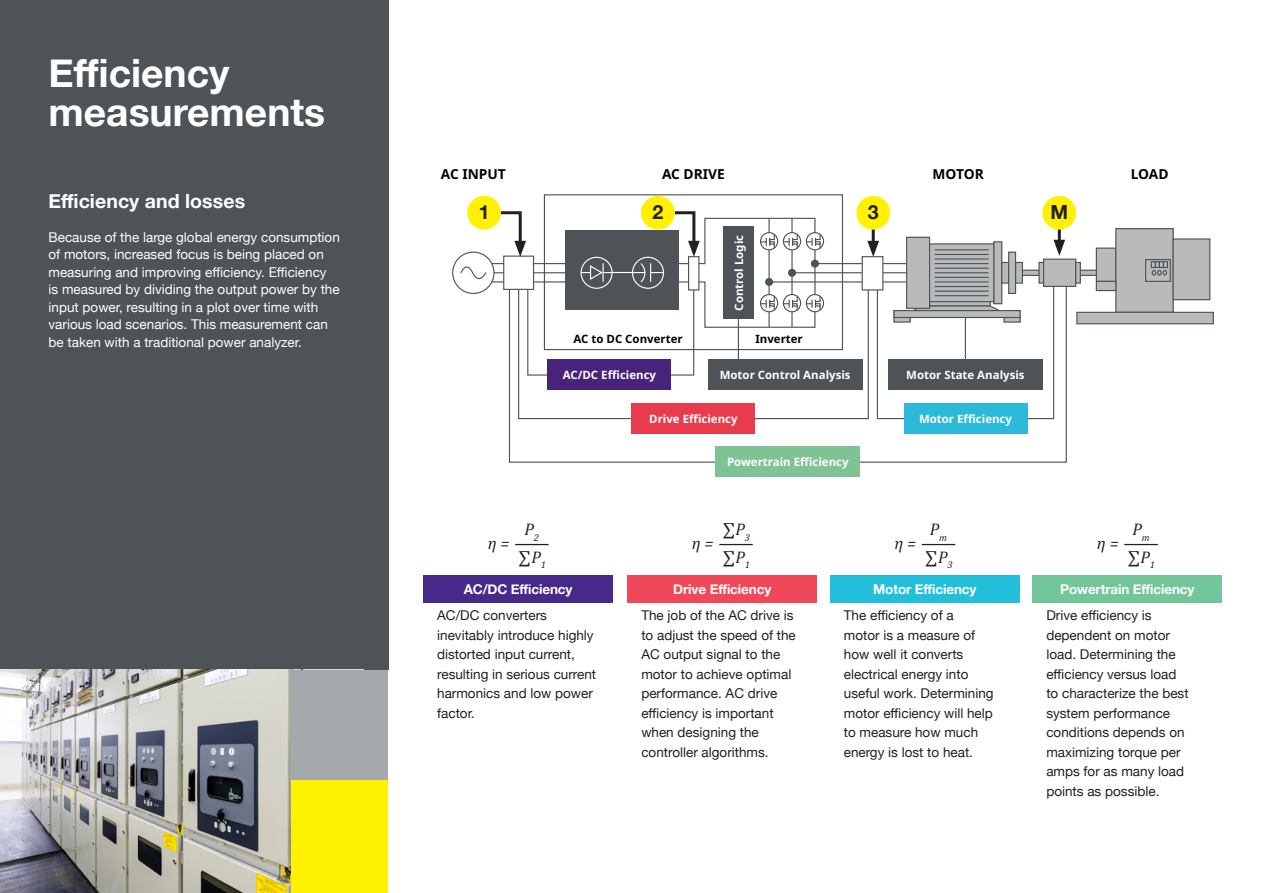
<style>
.page{position:relative;width:1263px;height:893px;background:#fff}
.page>*{position:absolute;margin:0;border:0;box-sizing:border-box;transform-origin:0 0}
.Subkop{font:700 39px/39px "Helvetica Neue";color:#fff}
.Subkop-2{font:700 19.5px "Helvetica Neue";letter-spacing:.005em;color:#fff}
.Subkop-3{font:700 19.5px "Helvetica Neue";color:#231f20}
.t1{font:italic 16.8px "Cambria";color:#231f20}
.t2{font:700 13.8px "Noto Sans";color:#000}
.Subkop-4{font:13.5px/19.5px "Helvetica Neue";color:#231f20}
.Body{font:13.5px/17.5px "Helvetica Neue";color:#fff}
.Subkop-5{font:700 13.5px "Helvetica Neue";letter-spacing:-.01em;color:#fff}
.t3{font:700 11.4px "Noto Sans";color:#fff}
.t4{font:700 11.4px "Noto Sans";color:#000}
</style>
<div class="page">
<div style="left:424px;top:575px;width:189px;height:27px;background:#462988"></div>
<div style="left:628px;top:575px;width:189px;height:27px;background:#ef4858"></div>
<div style="left:830px;top:575px;width:189px;height:27px;background:#23bfda"></div>
<div style="left:1033px;top:575px;width:189px;height:27px;background:#72c699"></div>
<div style="left:1022px;top:270px;width:75px;height:5px;background:#b8babc"></div>
<div style="left:1022px;top:270px;width:75px;height:6px;border:1px solid #4d5357"></div>
<div style="left:1044px;top:259px;width:32px;height:27px;background:#b8babc"></div>
<div style="left:1043px;top:259px;width:33px;height:28px;border:1px solid #4d5357"></div>
<hr style="left:1076px;top:262px;width:4px;height:21px;background:#b8babc">
<div style="left:1075px;top:262px;width:6px;height:22px;border:1px solid #4d5357"></div>
<div style="left:1096px;top:248px;width:20px;height:33px;background:#b8babc"></div>
<div style="left:1096px;top:248px;width:20px;height:34px;border:1px solid #4d5357"></div>
<div style="left:1116px;top:229px;width:57px;height:83px;background:#b8babc"></div>
<div style="left:1115px;top:228px;width:59px;height:85px;border:1px solid #4d5357"></div>
<div style="left:1173px;top:239px;width:37px;height:61px;background:#b8babc"></div>
<div style="left:1172px;top:238px;width:38px;height:62px;border:1px solid #4d5357"></div>
<div style="left:1145px;top:259px;width:26px;height:23px;border:1px solid #4d5357"></div>
<div style="left:1077px;top:312px;width:136px;height:12px;background:#b8babc"></div>
<div style="left:1076px;top:312px;width:138px;height:12px;border:1px solid #4d5357"></div>
<div style="left:1096px;top:281px;width:20px;height:10px;background:#b8babc"></div>
<div style="left:1096px;top:281px;width:20px;height:10px;border:1px solid #4d5357"></div>
<svg style="left:1151px;top:261px;width:17px;height:15px"></svg>
<div style="left:907px;top:237px;width:22px;height:71px;background:#b8babc"></div>
<div style="left:906px;top:237px;width:24px;height:72px;border:1px solid #4d5357"></div>
<div style="left:994px;top:242px;width:8px;height:62px;background:#b8babc"></div>
<div style="left:993px;top:241px;width:9px;height:63px;border:1px solid #4d5357"></div>
<div style="left:1009px;top:252px;width:6px;height:41px;background:#b8babc"></div>
<div style="left:1008px;top:252px;width:8px;height:42px;border:1px solid #4d5357"></div>
<div style="left:929px;top:244px;width:65px;height:58px;background:#b8babc"></div>
<div style="left:929px;top:243px;width:65px;height:59px;border:1px solid #4d5357"></div>
<hr style="left:935px;top:249px;width:53px;height:1px;background:#4d5357">
<hr style="left:935px;top:254px;width:53px;height:1px;background:#4d5357">
<hr style="left:935px;top:258px;width:53px;height:2px;background:#4d5357">
<div style="left:566px;top:231px;width:113px;height:79px;background:#4d5357"></div>
<hr style="left:490px;top:263px;width:82px;height:1px;background:#4d5357">
<hr style="left:490px;top:272px;width:82px;height:1px;background:#4d5357">
<hr style="left:490px;top:281px;width:82px;height:2px;background:#4d5357">
<div style="left:806px;top:232px;width:18px;height:18px;border:1px solid #4d5357;border-radius:50%"></div>
<div style="left:453px;top:252px;width:41px;height:41px;background:#fff;border-radius:50%"></div>
<div style="left:452px;top:252px;width:43px;height:42px;border:1px solid #4d5357;border-radius:50%"></div>
<svg style="left:460px;top:266px;width:27px;height:14px"></svg>
<div style="left:580px;top:257px;width:33px;height:32px;border:1px solid #fff;border-radius:50%"></div>
<div style="left:632px;top:257px;width:32px;height:32px;border:1px solid #fff;border-radius:50%"></div>
<svg style="left:508px;top:262px;width:559px;height:201px"></svg>
<svg style="left:876px;top:281px;width:179px;height:139px"></svg>
<div style="left:548px;top:359px;width:123px;height:31px;background:#48237c"></div>
<div style="left:708px;top:359px;width:154px;height:31px;background:#4d5357"></div>
<hr style="left:965px;top:318px;width:1px;height:41px;background:#4d5357">
<div style="left:888px;top:359px;width:155px;height:31px;background:#4d5357"></div>
<div style="left:631px;top:403px;width:124px;height:31px;background:#e83c4e"></div>
<div style="left:904px;top:403px;width:123px;height:31px;background:#2bbada"></div>
<div style="left:716px;top:446px;width:144px;height:31px;background:#7fc395"></div>
<div style="left:504px;top:256px;width:29px;height:33px;background:#fff"></div>
<div style="left:503px;top:256px;width:31px;height:34px;border:1px solid #4d5357"></div>
<div style="left:862px;top:257px;width:21px;height:33px;background:#fff"></div>
<div style="left:862px;top:256px;width:21px;height:34px;border:1px solid #4d5357"></div>
<div style="left:0;top:0;width:388px;height:670px;background:#4d5357"></div>
<hr style="left:515px;top:544px;width:34px;height:1px;background:#231f20">
<hr style="left:719px;top:544px;width:34px;height:1px;background:#231f20">
<hr style="left:922px;top:544px;width:33px;height:1px;background:#231f20">
<hr style="left:1124px;top:544px;width:34px;height:1px;background:#231f20">
<svg style="left:499px;top:211px;width:27px;height:46px"></svg>
<div style="left:467px;top:196px;width:34px;height:34px;background:#fff101;border-radius:50%"></div>
<hr style="left:872px;top:211px;width:3px;height:35px;background:#231f20">
<svg style="left:867px;top:241px;width:12px;height:16px"></svg>
<div style="left:856px;top:196px;width:34px;height:34px;background:#fff101;border-radius:50%"></div>
<svg style="left:672px;top:211px;width:149px;height:117px"></svg>
<div style="left:641px;top:196px;width:34px;height:34px;background:#fff101;border-radius:50%"></div>
<hr style="left:1058px;top:211px;width:3px;height:34px;background:#231f20">
<svg style="left:1053px;top:240px;width:12px;height:16px"></svg>
<div style="left:1042px;top:196px;width:34px;height:34px;background:#fff101;border-radius:50%"></div>
<img style="left:0;top:670px;width:291px;height:223px">
<div style="left:291px;top:670px;width:97px;height:112px;background:#a6a9ab"></div>
<div style="left:291px;top:781px;width:97px;height:112px;background:#fff101"></div>
<p class="Subkop" style="left:49px;top:54px;width:278px">Efficiency measurements</p>
<p class="Subkop-2" style="left:49px;top:186px;width:198px">Efficiency and losses</p>
<p class="Body" style="left:49px;top:229px;width:293px">Because of the large global energy consumption of motors, increased focus is being placed on measuring and improving efficiency. Efficiency<br>is measured by dividing the output power by the input power, resulting in a plot over time with various load scenarios. This measurement can be taken with a traditional power analyzer.</p>
<p class="t2" style="left:441px;top:164px;width:67px">AC INPUT</p>
<p class="t2" style="left:662px;top:164px;width:64px">AC DRIVE</p>
<p class="t2" style="left:933px;top:164px;width:53px">MOTOR</p>
<p class="t2" style="left:1131px;top:164px;width:39px">LOAD</p>
<p class="Subkop-3" style="left:479px;top:197px;width:12px">1</p>
<p class="Subkop-3" style="left:652px;top:197px;width:12px">2</p>
<p class="Subkop-3" style="left:868px;top:197px;width:12px">3</p>
<p class="Subkop-3" style="left:1050px;top:197px;width:19px">M</p>
<p class="t3" style="left:731px;top:311px;width:77px;rotate:-90deg">Control Logic</p>
<p class="t4" style="left:573px;top:331px;width:111px">AC to DC Converter</p>
<p class="t4" style="left:755px;top:331px;width:49px">Inverter</p>
<p class="t3" style="left:563px;top:367px;width:95px">AC/DC Efficiency</p>
<p class="t3" style="left:720px;top:367px;width:132px">Motor Control Analysis</p>
<p class="t3" style="left:906px;top:367px;width:120px">Motor State Analysis</p>
<p class="t3" style="left:649px;top:410px;width:90px">Drive Efficiency</p>
<p class="t3" style="left:919px;top:410px;width:95px">Motor Efficiency</p>
<p class="t3" style="left:727px;top:454px;width:123px">Powertrain Efficiency</p>
<p class="t1" style="left:488px;top:532px;width:23px">η =</p>
<p class="t1" style="left:524px;top:517px;width:16px">P<sub>2</sub></p>
<p class="t1" style="left:517px;top:545px;width:30px">∑P<sub>1</sub></p>
<p class="t1" style="left:692px;top:532px;width:23px">η =</p>
<p class="t1" style="left:722px;top:517px;width:30px">∑P<sub>3</sub></p>
<p class="t1" style="left:722px;top:545px;width:30px">∑P<sub>1</sub></p>
<p class="t1" style="left:894px;top:532px;width:23px">η =</p>
<p class="t1" style="left:930px;top:517px;width:19px">P<sub>m</sub></p>
<p class="t1" style="left:924px;top:545px;width:30px">∑P<sub>3</sub></p>
<p class="Subkop-5" style="left:464px;top:579px;width:110px">AC/DC Efficiency</p>
<p class="Subkop-4" style="left:437px;top:606px;width:161px">AC/DC converters inevitably introduce highly distorted input current, resulting in serious current harmonics and low power factor.</p>
<p class="Subkop-5" style="left:673px;top:579px;width:100px">Drive Efficiency</p>
<p class="Subkop-4" style="left:641px;top:606px;width:156px">The job of the AC drive is to adjust the speed of the<br>AC output signal to the motor to achieve optimal performance. AC drive efficiency is important when designing the controller algorithms.</p>
<p class="Subkop-5" style="left:873px;top:579px;width:105px">Motor Efficiency</p>
<p class="Subkop-4" style="left:844px;top:606px;width:151px">The efficiency of a<br>motor is a measure of how well it converts electrical energy into useful work. Determining motor efficiency will help to measure how much energy is lost to heat.</p>
<p class="t1" style="left:1097px;top:532px;width:23px">η =</p>
<p class="t1" style="left:1132px;top:517px;width:19px">P<sub>m</sub></p>
<p class="t1" style="left:1127px;top:545px;width:30px">∑P<sub>1</sub></p>
<p class="Subkop-5" style="left:1060px;top:579px;width:136px">Powertrain Efficiency</p>
<p class="Subkop-4" style="left:1046px;top:606px;width:144px">Drive efficiency is dependent on motor load. Determining the efficiency versus load to characterize the best system performance conditions depends on maximizing torque per amps for as many load points as possible.</p>
</div>
